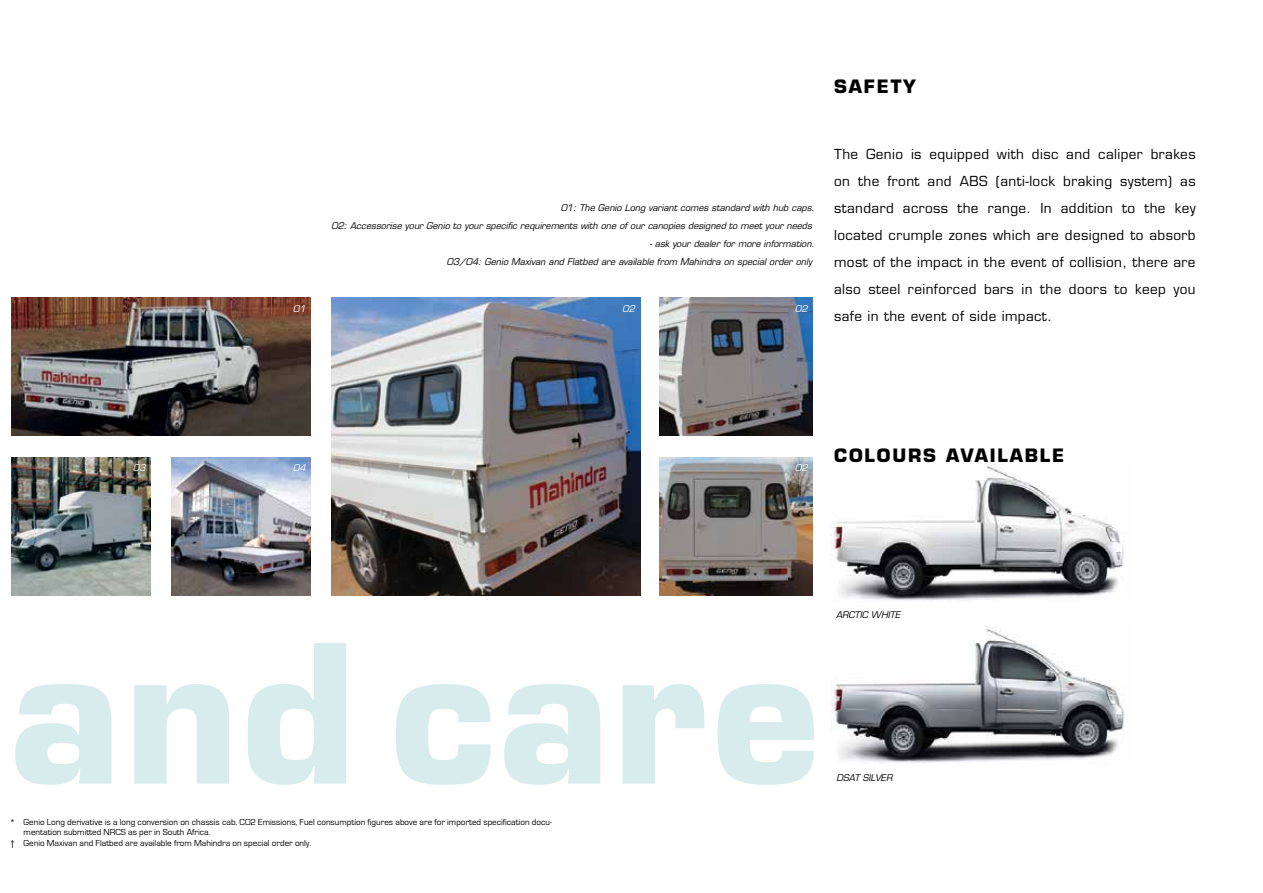
<style>
.page{position:relative;width:1263px;height:893px;background:#fff}
.page>*{position:absolute;margin:0;border:0;box-sizing:border-box;transform-origin:0 0}
.t1{font:700 187.5px "Eurostile";letter-spacing:.01em;color:#d9eced}
.t2{font:700 18px "Eurostile";letter-spacing:.1em;color:#000}
.t3{font:13.5px/27px "Eurostile";letter-spacing:.03em;color:#000;text-align:justify}
.t4{font:italic 9px/18px "Eurostile";color:#000}
.t5{font:9px "Eurostile";color:#000}
.t6{font:italic 9px "Eurostile";color:#fff}
</style>
<div class="page">
<img style="left:171px;top:457px;width:139px;height:138px">
<img style="left:831px;top:464px;width:293px;height:137px">
<img style="left:831px;top:626px;width:294px;height:137px">
<img style="left:660px;top:298px;width:153px;height:138px">
<img style="left:660px;top:457px;width:153px;height:138px">
<img style="left:11px;top:457px;width:139px;height:138px">
<img style="left:331px;top:298px;width:310px;height:297px">
<img style="left:11px;top:298px;width:299px;height:137px">
<p class="t6" style="left:293px;top:303px;width:14px">01</p>
<h2 class="t2" style="left:834px;top:75px;width:83px">SAFETY</h2>
<p class="t4" style="left:331px;top:199px;width:485px;text-indent:229px">01: The Genio Long variant comes standard with hub caps.<br>02: Accessorise your Genio to your specific requirements with one of our canopies designed to meet your needs</p>
<p class="t4" style="left:447px;top:235px;width:369px;text-indent:203px">- ask your dealer for more information.<br>03/04: Genio Maxivan and Flatbed are available from Mahindra on special order only</p>
<p class="t6" style="left:622px;top:303px;width:14px">02</p>
<p class="t6" style="left:795px;top:303px;width:14px">02</p>
<p class="t3" style="left:834px;top:140px;width:363px">The Genio is equipped with disc and caliper brakes on the front and ABS (anti-lock braking system) as standard across the range. In addition to the key located crumple zones which are designed to absorb most of the impact in the event of collision, there are also steel reinforced bars in the doors to keep you safe in the event of side impact.</p>
<p class="t6" style="left:133px;top:463px;width:14px">03</p>
<p class="t6" style="left:293px;top:463px;width:14px">04</p>
<p class="t6" style="left:795px;top:463px;width:14px">02</p>
<h2 class="t2" style="left:834px;top:444px;width:232px">COLOURS AVAILABLE</h2>
<h1 class="t1" style="left:8px;top:599px;width:814px">and care</h1>
<p class="t5" style="left:10px;top:817px;width:543px">* Genio Long derivative is a long conversion on chassis cab. CO2 Emissions, Fuel consumption figures above are for imported specification docu-</p>
<p class="t5" style="left:24px;top:827px;width:188px">mentation submitted NRCS as per in South Africa.</p>
<p class="t5" style="left:10px;top:838px;width:303px">† Genio Maxivan and Flatbed are available from Mahindra on special order only.</p>
<p class="t4" style="left:836px;top:605px;width:65px">ARCTIC WHITE</p>
<p class="t4" style="left:837px;top:768px;width:57px">DSAT SILVER</p>
</div>
